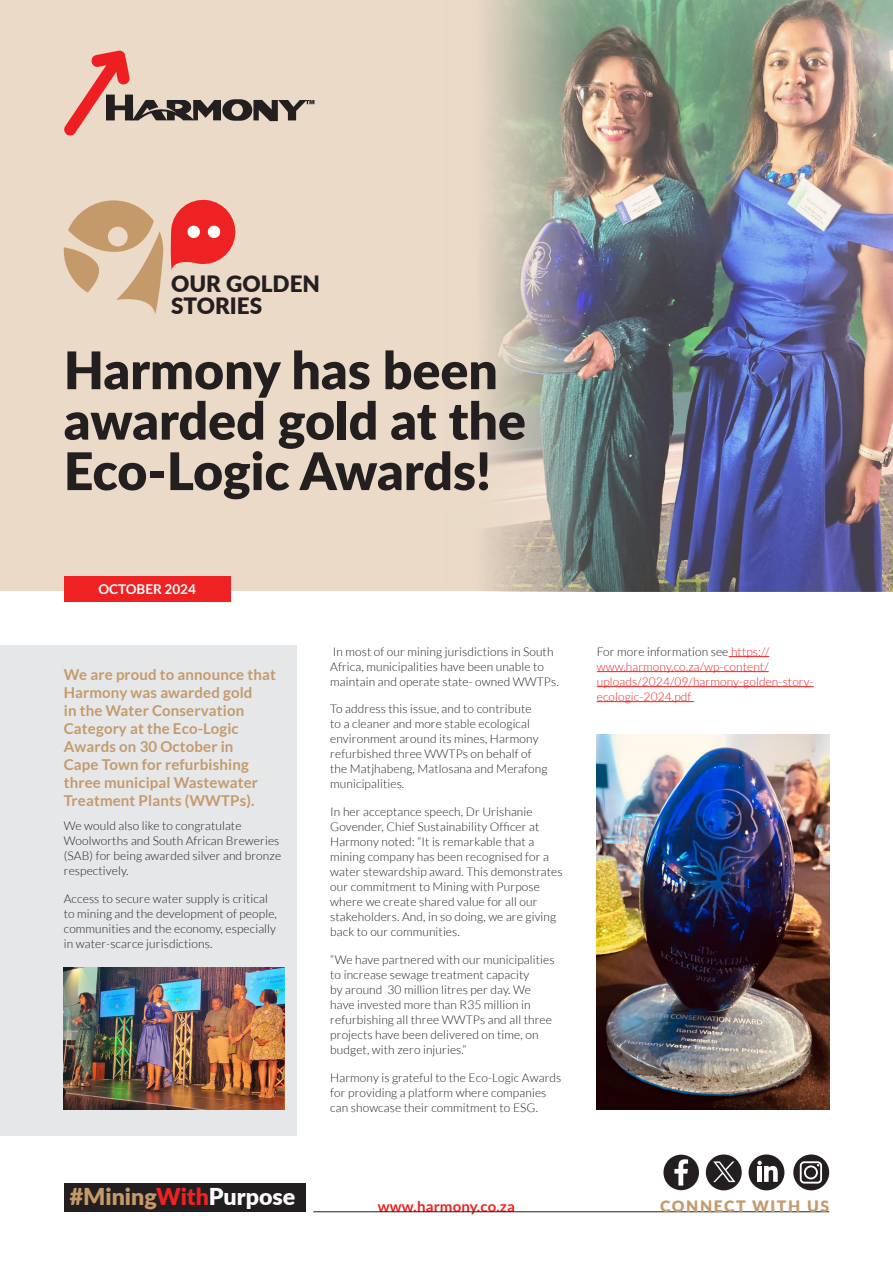
<style>
.page{position:relative;width:893px;height:1263px;background:#fff}
.page>*{position:absolute;margin:0;border:0;box-sizing:border-box;transform-origin:0 0}
.t1{font:900 51.75px/50.4px "Lato";color:#231f20}
.t2{font:900 23.25px "Lato";color:#c49a6b}
.t3{font:900 22.5px/22.5px "Lato";color:#231f20}
.t4{font:900 15.75px "Lato";letter-spacing:.1em;color:#c49a6b}
._24-H1{font:700 15px/18px "Lato";letter-spacing:.01em;color:#c49a6b}
._24-H1-2{font:700 15px "Lato";letter-spacing:.01em;color:#ee2123}
.t5{font:700 13.5px "Lato";color:#fff}
._24-Body_copy{font:300 12px/15px "Lato";letter-spacing:.01em;color:#231f20}
._24-Body_copy-2{font:300 12px/15px "Lato";letter-spacing:.01em;color:#ee2123}
.s1{color:#ee2123}
.s2{color:#fff}
.s3{color:#231f20}
</style>
<div class="page">
<div style="left:0;top:0;width:893px;height:590px;background:#eadac7"></div>
<div style="left:378px;top:0;width:515px;height:591px;background:#eadac7"></div>
<img style="left:484px;top:0;width:409px;height:591px">
<div style="left:0;top:645px;width:296px;height:490px;background:#e6e7e9"></div>
<hr style="left:313px;top:1211px;width:516px;height:1px;background:#231f20">
<svg style="left:64px;top:50px;width:250px;height:86px"></svg>
<div style="left:64px;top:1183px;width:242px;height:29px;background:#231f20"></div>
<div style="left:663px;top:1155px;width:36px;height:35px;background:#231f20;border-radius:50%"></div>
<svg style="left:674px;top:1159px;width:14px;height:26px"></svg>
<div style="left:749px;top:1154px;width:35px;height:36px;background:#231f20;border-radius:18px"></div>
<svg style="left:757px;top:1161px;width:21px;height:21px"></svg>
<svg style="left:793px;top:1154px;width:36px;height:36px"></svg>
<svg style="left:800px;top:1161px;width:22px;height:22px"></svg>
<div style="left:706px;top:1154px;width:36px;height:36px;background:#231f20;border-radius:18px"></div>
<svg style="left:713px;top:1161px;width:22px;height:21px"></svg>
<svg style="left:170px;top:199px;width:66px;height:71px"></svg>
<svg style="left:64px;top:200px;width:99px;height:114px"></svg>
<div style="left:187px;top:226px;width:13px;height:12px;background:#fff;border-radius:50%"></div>
<div style="left:208px;top:226px;width:12px;height:12px;background:#fff;border-radius:50%"></div>
<div style="left:64px;top:576px;width:166px;height:26px;background:#ee2123"></div>
<hr style="left:729px;top:656px;width:40px;height:1px;background:#ee2123">
<hr style="left:597px;top:671px;width:172px;height:1px;background:#ee2123">
<hr style="left:597px;top:686px;width:217px;height:1px;background:#ee2123">
<hr style="left:597px;top:701px;width:97px;height:1px;background:#ee2123">
<img style="left:64px;top:967px;width:220px;height:143px">
<img style="left:597px;top:734px;width:232px;height:376px">
<p class="t3" style="left:171px;top:271px;width:151px">OUR GOLDEN<br>STORIES</p>
<p class="t1" style="left:64px;top:343px;width:464px">Harmony has been awarded gold at the<br>Eco-Logic Awards!</p>
<p class="t5" style="left:98px;top:582px;width:99px">OCTOBER 2024</p>
<p class="_24-H1" style="left:64px;top:666px;width:214px">We are proud to announce that<br>Harmony was awarded gold<br>in the Water Conservation<br>Category at the Eco-Logic<br>Awards on 30 October in<br>Cape Town for refurbishing three municipal Wastewater<br>Treatment Plants (WWTPs).</p>
<p class="_24-Body_copy" style="left:64px;top:818px;width:219px">We would also like to congratulate<br>Woolworths and South African Breweries (SAB) for being awarded silver and bronze respectively.</p>
<p class="_24-Body_copy" style="left:64px;top:891px;width:215px">Access to secure water supply is critical to mining and the development of people, communities and the economy, especially in water-scarce jurisdictions.</p>
<p class="t2" style="left:70px;top:1179px;width:227px">#Mining<span class="s1">With</span><span class="s2">Purpose</span></p>
<p class="_24-Body_copy" style="left:330px;top:644px;width:230px">In most of our mining jurisdictions in South<br>Africa, municipalities have been unable to maintain and operate state- owned WWTPs.</p>
<p class="_24-Body_copy" style="left:330px;top:702px;width:219px">To address this issue, and to contribute<br>to a cleaner and more stable ecological environment around its mines, Harmony refurbished three WWTPs on behalf of the Matjhabeng, Matlosana and Merafong municipalities.</p>
<p class="_24-Body_copy" style="left:330px;top:804px;width:234px">In her acceptance speech, Dr Urishanie Govender, Chief Sustainability Officer at Harmony noted: “It is remarkable that a mining company has been recognised for a water stewardship award. This demonstrates our commitment to Mining with Purpose where we create shared value for all our stakeholders. And, in so doing, we are giving back to our communities.</p>
<p class="_24-Body_copy" style="left:330px;top:952px;width:226px">“We have partnered with our municipalities to increase sewage treatment capacity<br>by around 30 million litres per day. We have invested more than R35 million in refurbishing all three WWTPs and all three projects have been delivered on time, on budget, with zero injuries.”</p>
<p class="_24-Body_copy" style="left:330px;top:1070px;width:233px">Harmony is grateful to the Eco-Logic Awards for providing a platform where companies can showcase their commitment to ESG.</p>
<p class="_24-H1-2" style="left:378px;top:1198px;width:139px">www.harmony.co.za</p>
<p class="_24-Body_copy-2" style="left:597px;top:644px;width:219px"><span class="s3">For more information see</span> https:// www.harmony.co.za/wp-content/ uploads/2024/09/harmony-golden-story&shy;ecologic-2024.pdf</p>
<h1 class="t4" style="left:660px;top:1195px;width:170px">CONNECT WITH US</h1>
</div>
